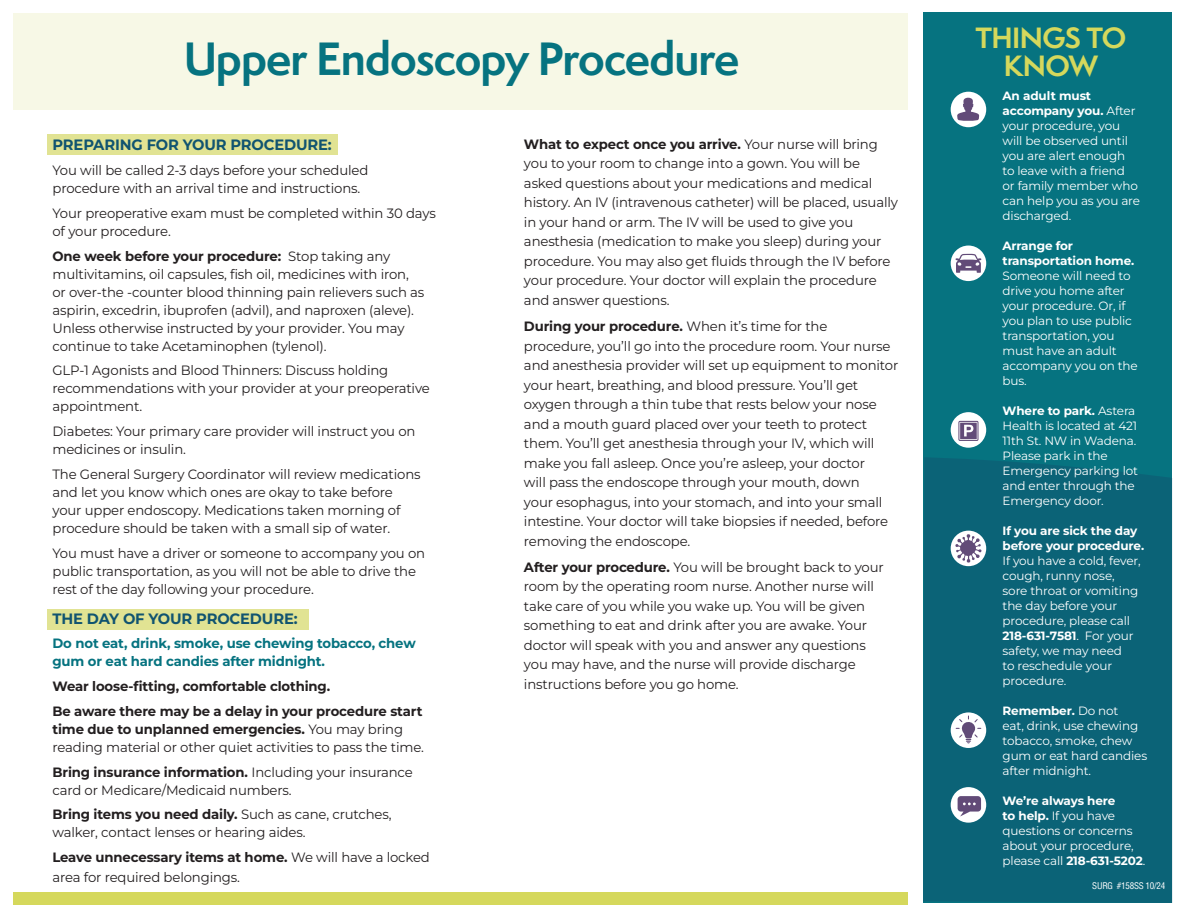
<style>
.page{position:relative;width:1188px;height:918px;background:#fff}
.page>*{position:absolute;margin:0;border:0;box-sizing:border-box;transform-origin:0 0}
.t1{font:700 42.9px "Semplicita Pro";letter-spacing:-.02em;color:#067380}
.t2{font:700 27px/28.5px "Semplicita Pro";letter-spacing:-.02em;color:#d5d85c;text-align:center}
.t3{font:700 15px "Montserrat";letter-spacing:-.01em;color:#115470}
.Bullets{font:13.5px/19.5px "Montserrat";letter-spacing:-.01em;color:#231f20}
.t4{font:700 13.5px/18px "Montserrat";letter-spacing:-.01em;color:#231f20}
.t5{font:700 13.5px/18px "Montserrat";letter-spacing:-.01em;color:#067380}
.t6{font:12px/15px "Montserrat";letter-spacing:-.01em;color:#fff}
.t7{font:condensed 9px "Helvetica LT Std";letter-spacing:-.025em;color:#fff}
.s1{font-weight:700}
.s2{font-weight:400}
</style>
<div class="page">
<div style="left:923px;top:12px;width:249px;height:891px;background:#067380"></div>
<div style="left:923px;top:445px;width:249px;height:458px;background:#0b6377"></div>
<div style="left:951px;top:92px;width:35px;height:35px;background:#fff;border-radius:50%"></div>
<svg style="left:957px;top:97px;width:22px;height:24px"></svg>
<div style="left:951px;top:787px;width:35px;height:36px;background:#fff;border-radius:50%"></div>
<svg style="left:958px;top:796px;width:23px;height:20px"></svg>
<div style="left:951px;top:712px;width:35px;height:36px;background:#fff;border-radius:50%"></div>
<svg style="left:956px;top:715px;width:25px;height:29px"></svg>
<div style="left:951px;top:246px;width:35px;height:35px;background:#fff;border-radius:50%"></div>
<svg style="left:955px;top:254px;width:26px;height:19px"></svg>
<div style="left:951px;top:412px;width:35px;height:36px;background:#fff;border-radius:50%"></div>
<svg style="left:958px;top:421px;width:21px;height:20px"></svg>
<div style="left:951px;top:531px;width:35px;height:35px;background:#fff;border-radius:50%"></div>
<svg style="left:955px;top:534px;width:27px;height:29px"></svg>
<div style="left:47px;top:134px;width:291px;height:21px;background:#e1e393"></div>
<div style="left:47px;top:609px;width:262px;height:21px;background:#e1e393"></div>
<div style="left:14px;top:14px;width:894px;height:96px;background:#f7f8e6"></div>
<div style="left:14px;top:892px;width:894px;height:12px;background:#d5d85c"></div>
<p class="t1" style="left:184px;top:27px;width:557px">Upper Endoscopy Procedure</p>
<p class="t3" style="left:52px;top:135px;width:281px">PREPARING FOR YOUR PROCEDURE:</p>
<p class="Bullets" style="left:52px;top:161px;width:317px;line-height:18px">You will be called 2-3 days before your scheduled procedure with an arrival time and instructions.</p>
<p class="Bullets" style="left:52px;top:204px;width:385px;line-height:18px">Your preoperative exam must be completed within 30 days of your procedure.</p>
<p class="Bullets" style="left:52px;top:247px;width:373px;line-height:18px"><span class="s1">One week before your procedure:</span> Stop taking any multivitamins, oil capsules, fish oil, medicines with iron, or over-the -counter blood thinning pain relievers such as aspirin, excedrin, ibuprofen (advil), and naproxen (aleve).<br>Unless otherwise instructed by your provider. You may continue to take Acetaminophen (tylenol).</p>
<p class="Bullets" style="left:52px;top:361px;width:379px;line-height:18px">GLP-1 Agonists and Blood Thinners: Discuss holding recommendations with your provider at your preoperative appointment.</p>
<p class="Bullets" style="left:52px;top:422px;width:364px;line-height:18px">Diabetes: Your primary care provider will instruct you on medicines or insulin.</p>
<p class="Bullets" style="left:52px;top:465px;width:370px;line-height:18px">The General Surgery Coordinator will review medications and let you know which ones are okay to take before your upper endoscopy. Medications taken morning of procedure should be taken with a small sip of water.</p>
<p class="Bullets" style="left:52px;top:544px;width:374px;line-height:18px">You must have a driver or someone to accompany you on public transportation, as you will not be able to drive the rest of the day following your procedure.</p>
<p class="t3" style="left:52px;top:608px;width:247px">THE DAY OF YOUR PROCEDURE:</p>
<p class="t5" style="left:52px;top:634px;width:365px">Do not eat, drink, smoke, use chewing tobacco, chew gum or eat hard candies after midnight.</p>
<p class="t4" style="left:52px;top:677px;width:279px">Wear loose-fitting, comfortable clothing.</p>
<p class="t4" style="left:52px;top:702px;width:373px">Be aware there may be a delay in your procedure start time due to unplanned emergencies. <span class="s2">You may bring reading material or other quiet activities to pass the time.</span></p>
<p class="Bullets" style="left:52px;top:763px;width:362px;line-height:18px"><span class="s1">Bring insurance information.</span> Including your insurance card or Medicare/Medicaid numbers.</p>
<p class="Bullets" style="left:52px;top:805px;width:341px;line-height:18px"><span class="s1">Bring items you need daily.</span> Such as cane, crutches, walker, contact lenses or hearing aides.</p>
<p class="Bullets" style="left:52px;top:847px;width:379px"><span class="s1">Leave unnecessary items at home.</span> We will have a locked area for required belongings.</p>
<p class="Bullets" style="left:524px;top:134px;width:376px"><span class="s1">What to expect once you arrive.</span> Your nurse will bring you to your room to change into a gown. You will be asked questions about your medications and medical history. An IV (intravenous catheter) will be placed, usually in your hand or arm. The IV will be used to give you anesthesia (medication to make you sleep) during your procedure. You may also get fluids through the IV before your procedure. Your doctor will explain the procedure and answer questions.</p>
<p class="Bullets" style="left:524px;top:316px;width:376px"><span class="s1">During your procedure.</span> When it’s time for the procedure, you’ll go into the procedure room. Your nurse and anesthesia provider will set up equipment to monitor your heart, breathing, and blood pressure. You’ll get oxygen through a thin tube that rests below your nose and a mouth guard placed over your teeth to protect them. You’ll get anesthesia through your IV, which will make you fall asleep. Once you’re asleep, your doctor<br>will pass the endoscope through your mouth, down<br>your esophagus, into your stomach, and into your small intestine. Your doctor will take biopsies if needed, before removing the endoscope.</p>
<p class="Bullets" style="left:524px;top:557px;width:361px"><span class="s1">After your procedure.</span> You will be brought back to your room by the operating room nurse. Another nurse will take care of you while you wake up. You will be given something to eat and drink after you are awake. Your doctor will speak with you and answer any questions you may have, and the nurse will provide discharge instructions before you go home.</p>
<p class="t2" style="left:975px;top:23px;width:153px">THINGS TO<br>KNOW</p>
<p class="t6" style="left:1003px;top:88px;width:139px"><span class="s1">An adult must accompany you.</span> After your procedure, you will be observed until you are alert enough to leave with a friend or family member who can help you as you are discharged.</p>
<p class="t6" style="left:1003px;top:238px;width:137px"><span class="s1">Arrange for transportation home.<br></span>Someone will need to drive you home after your procedure. Or, if you plan to use public transportation, you must have an adult accompany you on the bus.</p>
<p class="t6" style="left:1003px;top:403px;width:137px"><span class="s1">Where to park.</span> Astera<br>Health is located at 421<br>11th St. NW in Wadena.<br>Please park in the<br>Emergency parking lot and enter through the<br>Emergency door.</p>
<p class="t6" style="left:1003px;top:523px;width:143px"><span class="s1">If you are sick the day before your procedure.<br></span>If you have a cold, fever, cough, runny nose,<br>sore throat or vomiting the day before your procedure, please call<br><span class="s1">218-631-7581</span>. For your safety, we may need<br>to reschedule your procedure.</p>
<p class="t6" style="left:1003px;top:703px;width:146px"><span class="s1">Remember.</span> Do not<br>eat, drink, use chewing tobacco, smoke, chew gum or eat hard candies after midnight.</p>
<p class="t6" style="left:1003px;top:793px;width:144px"><span class="s1">We’re always here<br>to help.</span> If you have questions or concerns about your procedure, please call <span class="s1">218-631-5202</span>.</p>
<p class="t7" style="left:1092px;top:880px;width:74px">SURG #158SS 10/24</p>
</div>
